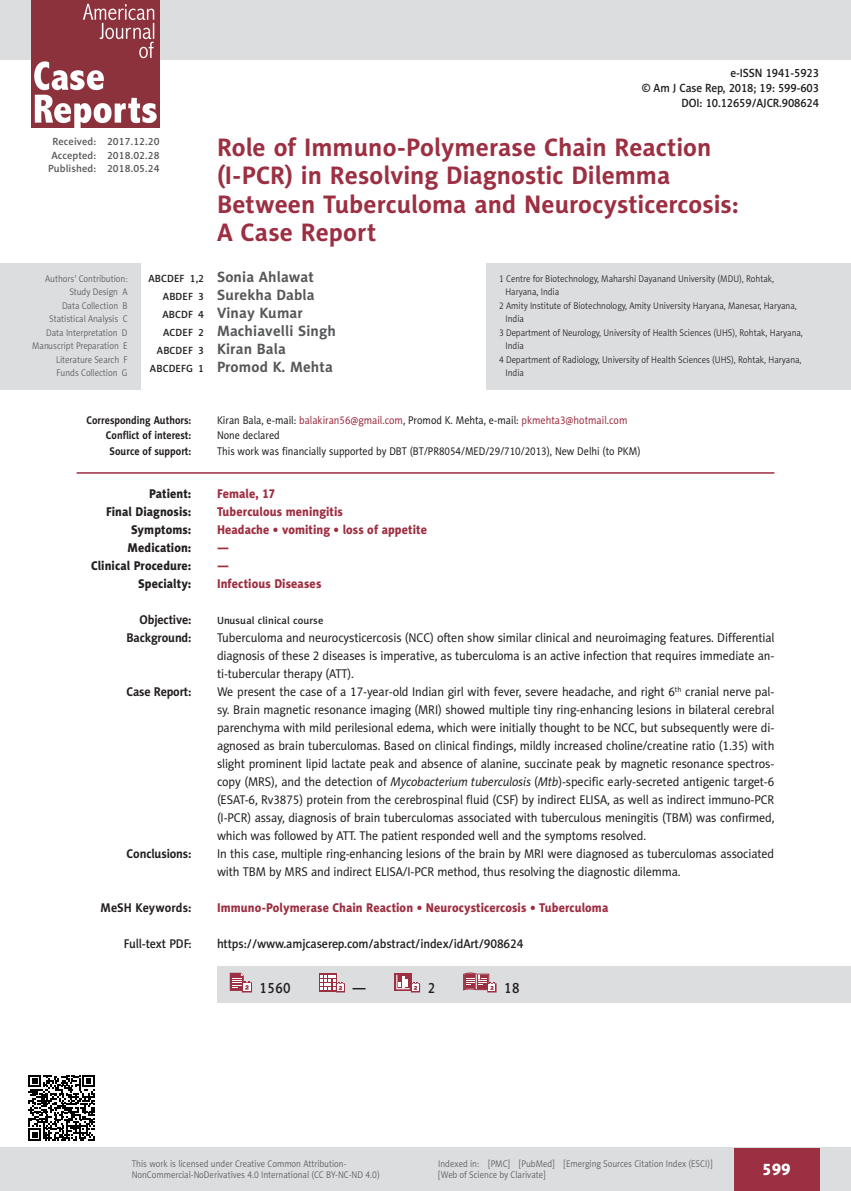
<style>
.page{position:relative;width:851px;height:1191px;background:#fff}
.page>*{position:absolute;margin:0;border:0;box-sizing:border-box;transform-origin:0 0}
.AJCR_Tytul{font:700 25.5px/28.5px "Naomi Sans EFN";color:#9d2f42}
.t1{font:16.5px "Naomi Sans EFN Heavy";color:#fff}
.AJCR_Autorzy{font:700 15px "Naomi Sans EFN";letter-spacing:.01em;color:#57585a}
.AJCR_dane{font:15px "Naomi Sans EFN Medium";letter-spacing:.03em;color:#231f20;scale:.9 1}
.AJCR_Summary_body{font:12.75px/18px "Naomi Sans EFN";letter-spacing:-.01em;color:#231f20;text-align:justify;scale:.95 1}
.AJCR_keywords{font:12.75px "Naomi Sans EFN Heavy";letter-spacing:.005em;color:#9d2f42;scale:.95 1}
.AJCR_keywords-2{font:12.75px "Naomi Sans EFN Heavy";letter-spacing:.005em;color:#231f20;scale:.95 1}
.AJCR_full_text_pdf{font:12.75px "Naomi Sans EFN Medium";letter-spacing:-.01em;color:#231f20;scale:.95 1}
.AJCR_Summary_body-2{font:700 12.75px "Naomi Sans EFN";letter-spacing:-.01em;color:#231f20;scale:.95 1}
.AJCR_keywords-3{font:700 12.75px "Naomi Sans EFN";letter-spacing:.005em;color:#231f20;scale:.95 1}
.AJCR_full_text_pdf-2{font:12px "Naomi Sans EFN Medium";letter-spacing:-.01em;color:#231f20;scale:.95 1}
.AJCR_Adres{font:11.25px "Naomi Sans EFN";color:#231f20;scale:.9 1}
.AJCR_Adres-2{font:11.25px "Naomi Sans EFN";color:#9d2f42;scale:.9 1}
.AJCR_Adres-3{font:700 11.25px "Naomi Sans EFN";color:#231f20;scale:.9 1}
.t2{font:10.5px "Naomi Sans EFN Medium";letter-spacing:.01em;color:#57585a}
.AJCR_Summary_body-3{font:10.5px "Naomi Sans EFN Medium";letter-spacing:.01em;color:#231f20}
.t3{font:9.75px/11.2px "Naomi Sans EFN Light";color:#57585a;scale:.9 1}
.AJCR_Afiliacja{font:9.75px/13.5px "Naomi Sans EFN Light";color:#231f20;scale:.9 1}
.s1{font-family:"Naomi Sans EFN Medium";font-weight:400;font-size:10.5px;color:#231f20}
.s2{color:#231f20}
.s3{font-style:italic}
</style>
<div class="page">
<div style="left:217px;top:966px;width:633px;height:36px;background:#dcdddf"></div>
<svg style="left:230px;top:972px;width:22px;height:20px"></svg>
<div style="left:319px;top:973px;width:17px;height:18px;background:#9d2f42"></div>
<svg style="left:320px;top:974px;width:25px;height:18px"></svg>
<div style="left:394px;top:973px;width:18px;height:18px;background:#9d2f42"></div>
<svg style="left:396px;top:975px;width:24px;height:17px"></svg>
<svg style="left:463px;top:972px;width:33px;height:20px"></svg>
<hr style="left:77px;top:472px;width:697px;height:2px;background:#9d2f42">
<div style="left:0;top:264px;width:140px;height:126px;background:#dcdddf"></div>
<div style="left:486px;top:264px;width:364px;height:126px;background:#dcdddf"></div>
<svg style="left:28px;top:1075px;width:67px;height:66px"></svg>
<div style="left:0;top:1148px;width:850px;height:43px;background:#dcdddf"></div>
<div style="left:733px;top:1147px;width:86px;height:43px;background:#9d2f42"></div>
<div style="left:0;top:0;width:850px;height:60px;background:#dcdddf"></div>
<img style="left:32px;top:0;width:127px;height:127px">
<p class="AJCR_full_text_pdf-2" style="left:730px;top:66px;width:95px">e-ISSN 1941-5923</p>
<p class="AJCR_full_text_pdf-2" style="left:641px;top:81px;width:188px">© Am J Case Rep, 2018; 19: 599-603</p>
<p class="AJCR_full_text_pdf-2" style="left:681px;top:96px;width:146px">DOI: 10.12659/AJCR.908624</p>
<p class="AJCR_Tytul" style="left:217px;top:133px;width:523px">Role of Immuno-Polymerase Chain Reaction (I-PCR) in Resolving Diagnostic Dilemma Between Tuberculoma and Neurocysticercosis:<br>A Case Report</p>
<p class="AJCR_Autorzy" style="left:148px;top:268px;width:167px"><span class="s1">ABCDEF 1,2</span> Sonia Ahlawat</p>
<p class="AJCR_Autorzy" style="left:163px;top:286px;width:153px"><span class="s1">ABDEF 3</span> Surekha Dabla</p>
<p class="AJCR_Autorzy" style="left:162px;top:304px;width:142px"><span class="s1">ABCDF 4</span> Vinay Kumar</p>
<p class="AJCR_Autorzy" style="left:163px;top:322px;width:174px"><span class="s1">ACDEF 2</span> Machiavelli Singh</p>
<p class="AJCR_Autorzy" style="left:157px;top:340px;width:130px"><span class="s1">ABCDEF 3</span> Kiran Bala</p>
<p class="AJCR_Autorzy" style="left:150px;top:358px;width:184px"><span class="s1">ABCDEFG 1</span> Promod K. Mehta</p>
<p class="t2" style="left:52px;top:136px;width:109px">Received: 2017.12.20</p>
<p class="t2" style="left:51px;top:149px;width:110px">Accepted: 2018.02.28</p>
<p class="t2" style="left:48px;top:163px;width:113px">Published: 2018.05.24</p>
<p class="AJCR_Afiliacja" style="left:505px;top:272px;width:300px;text-indent:-6px">1 Centre for Biotechnology, Maharshi Dayanand University (MDU), Rohtak,<br>Haryana, India</p>
<p class="AJCR_Afiliacja" style="left:505px;top:299px;width:325px;text-indent:-6px">2 Amity Institute of Biotechnology, Amity University Haryana, Manesar, Haryana,<br>India</p>
<p class="AJCR_Afiliacja" style="left:505px;top:326px;width:332px;text-indent:-6px">3 Department of Neurology, University of Health Sciences (UHS), Rohtak, Haryana,<br>India</p>
<p class="AJCR_Afiliacja" style="left:505px;top:353px;width:330px;text-indent:-6px">4 Department of Radiology, University of Health Sciences (UHS), Rohtak, Haryana,<br>India</p>
<p class="t3" style="left:45px;top:273px;width:93px">Authors’ Contribution:</p>
<p class="t3" style="left:69px;top:286px;width:66px">Study Design A</p>
<p class="t3" style="left:62px;top:300px;width:74px">Data Collection B</p>
<p class="t3" style="left:49px;top:313px;width:89px">Statistical Analysis C</p>
<p class="t3" style="left:46px;top:327px;width:92px">Data Interpretation D</p>
<p class="t3" style="left:32px;top:340px;width:107px">Manuscript Preparation E</p>
<p class="t3" style="left:56px;top:354px;width:81px">Literature Search F</p>
<p class="t3" style="left:57px;top:367px;width:80px">Funds Collection G</p>
<p class="AJCR_Adres-3" style="left:86px;top:413px;width:118px">Corresponding Authors:</p>
<p class="AJCR_Adres-2" style="left:217px;top:413px;width:457px"><span class="s2">Kiran Bala, e-mail:</span> balakiran56@gmail.com<span class="s2">, Promod K. Mehta, e-mail:</span> pkmehta3@hotmail.com</p>
<p class="AJCR_Adres-3" style="left:106px;top:429px;width:97px">Conflict of interest:</p>
<p class="AJCR_Adres" style="left:217px;top:429px;width:71px">None declared</p>
<p class="AJCR_Adres-3" style="left:110px;top:445px;width:92px">Source of support:</p>
<p class="AJCR_Adres" style="left:217px;top:445px;width:472px">This work was financially supported by DBT (BT/PR8054/MED/29/710/2013), New Delhi (to PKM)</p>
<p class="AJCR_keywords-2" style="left:149px;top:486px;width:46px">Patient:</p>
<p class="AJCR_keywords" style="left:217px;top:486px;width:63px">Female, 17</p>
<p class="AJCR_keywords-2" style="left:106px;top:504px;width:91px">Final Diagnosis:</p>
<p class="AJCR_keywords" style="left:217px;top:504px;width:134px">Tuberculous meningitis</p>
<p class="AJCR_keywords-2" style="left:131px;top:522px;width:65px">Symptoms:</p>
<p class="AJCR_keywords" style="left:217px;top:522px;width:222px">Headache • vomiting • loss of appetite</p>
<p class="AJCR_keywords-2" style="left:128px;top:540px;width:69px">Medication:</p>
<p class="AJCR_keywords" style="left:217px;top:540px;width:14px">—</p>
<p class="AJCR_keywords-2" style="left:91px;top:558px;width:107px">Clinical Procedure:</p>
<p class="AJCR_keywords" style="left:217px;top:558px;width:14px">—</p>
<p class="AJCR_keywords-2" style="left:138px;top:576px;width:58px">Specialty:</p>
<p class="AJCR_keywords" style="left:217px;top:576px;width:111px">Infectious Diseases</p>
<p class="AJCR_Summary_body-2" style="left:139px;top:612px;width:56px">Objective:</p>
<p class="AJCR_Summary_body-3" style="left:217px;top:614px;width:108px">Unusual clinical course</p>
<p class="AJCR_Summary_body-2" style="left:126px;top:630px;width:70px">Background:</p>
<p class="AJCR_Summary_body" style="left:217px;top:629px;width:588px">Tuberculoma and neurocysticercosis (NCC) often show similar clinical and neuroimaging features. Differential diagnosis of these 2 diseases is imperative, as tuberculoma is an active infection that requires immediate an&shy;ti-tubercular therapy (ATT).</p>
<p class="AJCR_Summary_body-2" style="left:126px;top:684px;width:70px">Case Report:</p>
<p class="AJCR_Summary_body" style="left:217px;top:683px;width:588px">We present the case of a 17-year-old Indian girl with fever, severe headache, and right 6<sup>th</sup> cranial nerve pal&shy;sy. Brain magnetic resonance imaging (MRI) showed multiple tiny ring-enhancing lesions in bilateral cerebral parenchyma with mild perilesional edema, which were initially thought to be NCC, but subsequently were di&shy;agnosed as brain tuberculomas. Based on clinical findings, mildly increased choline/creatine ratio (1.35) with slight prominent lipid lactate peak and absence of alanine, succinate peak by magnetic resonance spectros&shy;copy (MRS), and the detection of <span class="s3">Mycobacterium tuberculosis</span> (<span class="s3">Mtb</span>)-specific early-secreted antigenic target-6 (ESAT-6, Rv3875) protein from the cerebrospinal fluid (CSF) by indirect ELISA, as well as indirect immuno-PCR (I-PCR) assay, diagnosis of brain tuberculomas associated with tuberculous meningitis (TBM) was confirmed, which was followed by ATT. The patient responded well and the symptoms resolved.</p>
<p class="AJCR_Summary_body-2" style="left:127px;top:846px;width:70px">Conclusions:</p>
<p class="AJCR_Summary_body" style="left:217px;top:845px;width:588px">In this case, multiple ring-enhancing lesions of the brain by MRI were diagnosed as tuberculomas associated with TBM by MRS and indirect ELISA/I-PCR method, thus resolving the diagnostic dilemma.</p>
<p class="AJCR_keywords-3" style="left:100px;top:900px;width:97px">MeSH Keywords:</p>
<p class="AJCR_keywords" style="left:217px;top:900px;width:413px">Immuno-Polymerase Chain Reaction • Neurocysticercosis • Tuberculoma</p>
<p class="AJCR_full_text_pdf" style="left:124px;top:936px;width:73px">Full-text PDF:</p>
<p class="AJCR_full_text_pdf" style="left:217px;top:936px;width:324px">https://www.amjcaserep.com/abstract/index/idArt/908624</p>
<p class="AJCR_dane" style="left:259px;top:978px;width:36px">1560</p>
<p class="AJCR_dane" style="left:352px;top:978px;width:16px">—</p>
<p class="AJCR_dane" style="left:427px;top:978px;width:10px">2</p>
<p class="AJCR_dane" style="left:504px;top:978px;width:19px">18</p>
<p class="t3" style="left:132px;top:1158px;width:277px">This work is licensed under Creative Common Attribution-<br>NonCommercial-NoDerivatives 4.0 International (CC BY-NC-ND 4.0)</p>
<p class="t3" style="left:438px;top:1158px;width:306px">Indexed in: [PMC] [PubMed] [Emerging Sources Citation Index (ESCI)] [Web of Science by Clarivate]</p>
<p class="t1" style="left:762px;top:1159px;width:30px">599</p>
</div>
